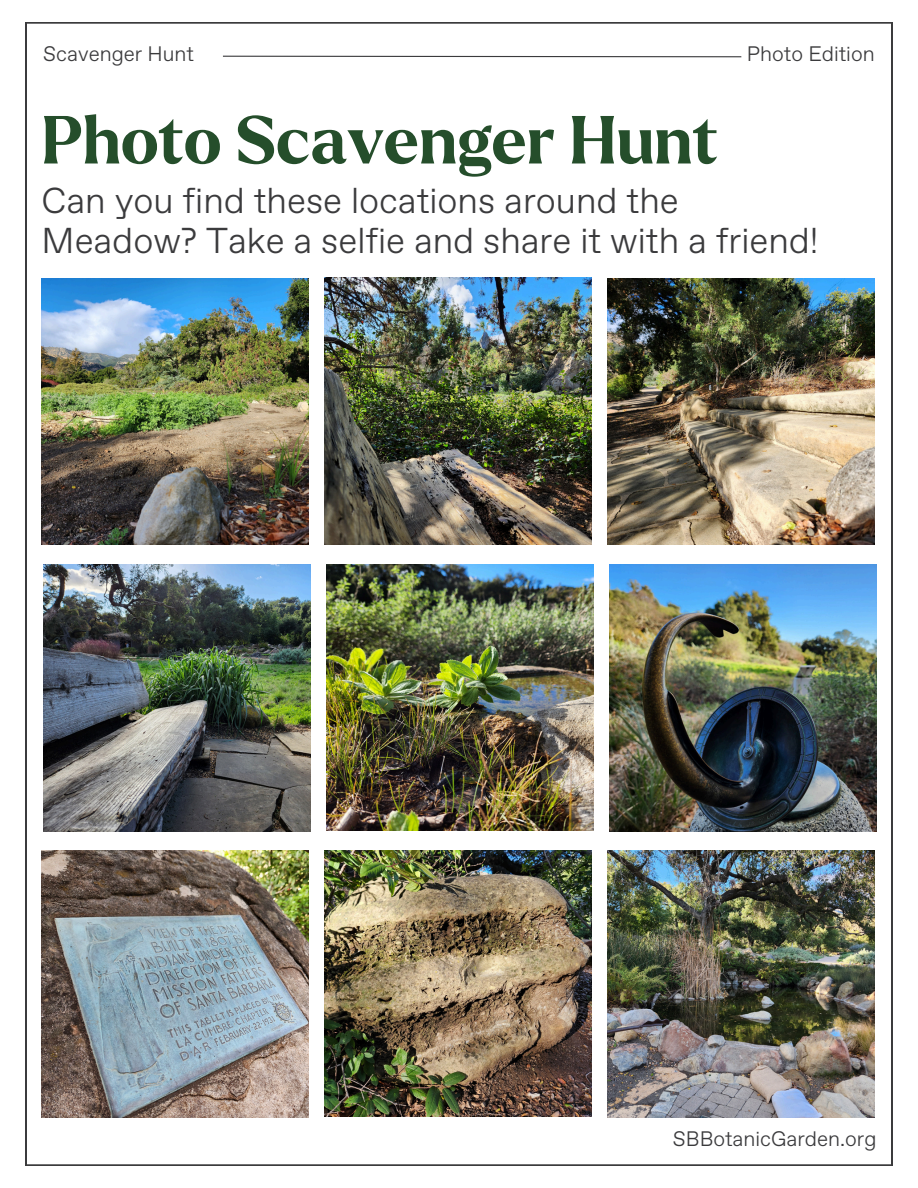
<style>
.page{position:relative;width:918px;height:1188px;background:#fff}
.page>*{position:absolute;margin:0;border:0;box-sizing:border-box;transform-origin:0 0}
.t1{font:700 66px "Larken";color:#254e2b}
.t2{font:300 36px/39.3px "ABC Favorit";color:#3b3b3d}
.t3{font:300 21px "ABC Favorit";color:#3b3b3d}
</style>
<div class="page">
<img style="left:26px;top:23px;width:866px;height:1142px">
<p class="t3" style="left:43px;top:41px;width:152px">Scavenger Hunt</p>
<p class="t3" style="left:747px;top:41px;width:129px">Photo Edition</p>
<p class="t1" style="left:42px;top:107px;width:678px">Photo Scavenger Hunt</p>
<p class="t2" style="left:42px;top:183px;width:778px">Can you find these locations around the<br>Meadow? Take a selfie and share it with a friend!</p>
<p class="t3" style="left:673px;top:1126px;width:205px">SBBotanicGarden.org</p>
</div>
